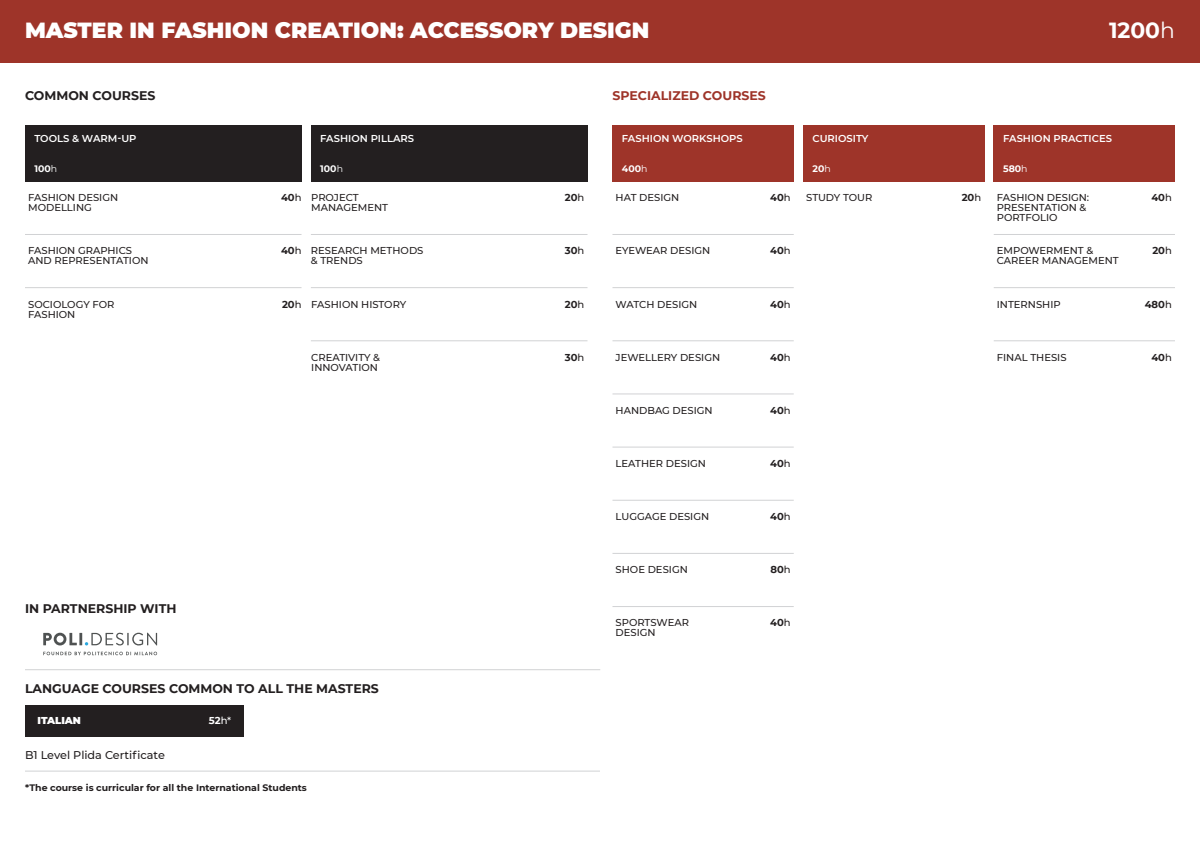
<style>
.page{position:relative;width:1200px;height:849px;background:#fff}
.page>*{position:absolute;margin:0;border:0;box-sizing:border-box;transform-origin:0 0}
.t1{font:900 21.88px "Montserrat";color:#fff}
.t2{font:700 21.88px "Montserrat";color:#fff}
.t3{font:700 12.5px "Montserrat";color:#231f20}
.t4{font:700 12.5px "Montserrat";color:#9e3429}
.t5{font:500 11.25px "Montserrat";color:#231f20}
.t6{font:500 10px/10px "Montserrat";color:#231f20}
.t7{font:600 10px "Montserrat";color:#fff}
.t8{font:700 10px "Montserrat";color:#231f20}
.t9{font:900 10px "Montserrat";color:#fff}
.t10{font:700 10px "Montserrat";color:#fff}
.t11{font:700 9.38px "Montserrat";color:#231f20}
.t12{font:700 9.38px "Montserrat";color:#fff}
.s1{font-weight:400}
.s2{font-weight:500}
</style>
<div class="page">
<svg style="left:43px;top:651px;width:114px;height:4px"></svg>
<svg style="left:43px;top:632px;width:114px;height:13px"></svg>
<div style="left:25px;top:705px;width:219px;height:31px;background:#231f20"></div>
<div style="left:0;top:0;width:1200px;height:62px;background:#9e3429"></div>
<div style="left:612px;top:125px;width:182px;height:56px;background:#9e3429"></div>
<div style="left:994px;top:125px;width:181px;height:56px;background:#9e3429"></div>
<div style="left:803px;top:125px;width:181px;height:56px;background:#9e3429"></div>
<div style="left:25px;top:125px;width:277px;height:56px;background:#231f20"></div>
<div style="left:311px;top:125px;width:277px;height:56px;background:#231f20"></div>
<hr style="left:25px;top:234px;width:277px;height:1px;background:#d1d2d4">
<hr style="left:25px;top:287px;width:277px;height:1px;background:#d1d2d4">
<hr style="left:25px;top:669px;width:575px;height:1px;background:#d1d2d4">
<hr style="left:25px;top:770px;width:575px;height:1px;background:#d1d2d4">
<hr style="left:311px;top:234px;width:277px;height:1px;background:#d1d2d4">
<hr style="left:311px;top:287px;width:277px;height:1px;background:#d1d2d4">
<hr style="left:311px;top:340px;width:277px;height:1px;background:#d1d2d4">
<hr style="left:613px;top:234px;width:181px;height:1px;background:#d1d2d4">
<hr style="left:613px;top:287px;width:181px;height:1px;background:#d1d2d4">
<hr style="left:613px;top:340px;width:181px;height:1px;background:#d1d2d4">
<hr style="left:613px;top:393px;width:181px;height:1px;background:#d1d2d4">
<hr style="left:613px;top:447px;width:181px;height:1px;background:#d1d2d4">
<hr style="left:613px;top:500px;width:181px;height:1px;background:#d1d2d4">
<hr style="left:613px;top:553px;width:181px;height:1px;background:#d1d2d4">
<hr style="left:613px;top:606px;width:181px;height:1px;background:#d1d2d4">
<hr style="left:994px;top:234px;width:181px;height:1px;background:#d1d2d4">
<hr style="left:994px;top:287px;width:181px;height:1px;background:#d1d2d4">
<hr style="left:994px;top:340px;width:181px;height:1px;background:#d1d2d4">
<h1 class="t1" style="left:25px;top:13px;width:626px">MASTER IN FASHION CREATION: ACCESSORY DESIGN</h1>
<h1 class="t2" style="left:1109px;top:14px;width:67px">1200<span class="s1">h</span></h1>
<p class="t3" style="left:25px;top:87px;width:132px">COMMON COURSES</p>
<p class="t4" style="left:613px;top:87px;width:155px">SPECIALIZED COURSES</p>
<p class="t7" style="left:34px;top:131px;width:104px">TOOLS &amp; WARM-UP</p>
<p class="t7" style="left:320px;top:131px;width:95px">FASHION PILLARS</p>
<p class="t7" style="left:622px;top:131px;width:122px">FASHION WORKSHOPS</p>
<p class="t7" style="left:813px;top:131px;width:58px">CURIOSITY</p>
<p class="t7" style="left:1003px;top:131px;width:110px">FASHION PRACTICES</p>
<p class="t12" style="left:34px;top:162px;width:24px">100<span class="s1">h</span></p>
<p class="t12" style="left:320px;top:162px;width:24px">100<span class="s1">h</span></p>
<p class="t12" style="left:622px;top:162px;width:27px">400<span class="s1">h</span></p>
<p class="t12" style="left:813px;top:162px;width:20px">20<span class="s1">h</span></p>
<p class="t12" style="left:1003px;top:162px;width:26px">580<span class="s1">h</span></p>
<p class="t6" style="left:28px;top:192px;width:92px">FASHION DESIGN<br>MODELLING</p>
<p class="t8" style="left:281px;top:190px;width:22px">40<span class="s2">h</span></p>
<p class="t6" style="left:28px;top:245px;width:122px">FASHION GRAPHICS<br>AND REPRESENTATION</p>
<p class="t8" style="left:281px;top:244px;width:22px">40<span class="s2">h</span></p>
<p class="t6" style="left:28px;top:298px;width:88px">SOCIOLOGY FOR<br>FASHION</p>
<p class="t8" style="left:282px;top:297px;width:21px">20<span class="s2">h</span></p>
<p class="t6" style="left:311px;top:192px;width:78px">PROJECT<br>MANAGEMENT</p>
<p class="t8" style="left:565px;top:190px;width:21px">20<span class="s2">h</span></p>
<p class="t6" style="left:311px;top:245px;width:114px">RESEARCH METHODS &amp; TRENDS</p>
<p class="t8" style="left:565px;top:244px;width:21px">30<span class="s2">h</span></p>
<p class="t6" style="left:311px;top:298px;width:97px">FASHION HISTORY</p>
<p class="t8" style="left:565px;top:297px;width:21px">20<span class="s2">h</span></p>
<p class="t6" style="left:311px;top:352px;width:70px">CREATIVITY &amp;<br>INNOVATION</p>
<p class="t8" style="left:565px;top:350px;width:21px">30<span class="s2">h</span></p>
<p class="t3" style="left:25px;top:599px;width:153px">IN PARTNERSHIP WITH</p>
<p class="t3" style="left:25px;top:679px;width:355px">LANGUAGE COURSES COMMON TO ALL THE MASTERS</p>
<p class="t9" style="left:38px;top:713px;width:45px">ITALIAN</p>
<p class="t10" style="left:209px;top:713px;width:24px">52<span class="s2">h*</span></p>
<p class="t5" style="left:25px;top:746px;width:141px">B1 Level Plida Certificate</p>
<p class="t11" style="left:25px;top:780px;width:283px">*The course is curricular for all the International Students</p>
<p class="t6" style="left:616px;top:192px;width:65px">HAT DESIGN</p>
<p class="t8" style="left:770px;top:190px;width:22px">40<span class="s2">h</span></p>
<p class="t6" style="left:616px;top:245px;width:96px">EYEWEAR DESIGN</p>
<p class="t8" style="left:770px;top:244px;width:22px">40<span class="s2">h</span></p>
<p class="t6" style="left:616px;top:298px;width:83px">WATCH DESIGN</p>
<p class="t8" style="left:770px;top:297px;width:22px">40<span class="s2">h</span></p>
<p class="t6" style="left:806px;top:192px;width:68px">STUDY TOUR</p>
<p class="t8" style="left:962px;top:190px;width:21px">20<span class="s2">h</span></p>
<p class="t6" style="left:997px;top:192px;width:94px">FASHION DESIGN:<br>PRESENTATION &amp;<br>PORTFOLIO</p>
<p class="t8" style="left:1151px;top:190px;width:22px">40<span class="s2">h</span></p>
<p class="t6" style="left:997px;top:245px;width:123px">EMPOWERMENT &amp;<br>CAREER MANAGEMENT</p>
<p class="t8" style="left:1152px;top:243px;width:21px">20<span class="s2">h</span></p>
<p class="t6" style="left:997px;top:298px;width:65px">INTERNSHIP</p>
<p class="t8" style="left:1145px;top:297px;width:29px">480<span class="s2">h</span></p>
<p class="t6" style="left:616px;top:352px;width:106px">JEWELLERY DESIGN</p>
<p class="t8" style="left:770px;top:350px;width:22px">40<span class="s2">h</span></p>
<p class="t6" style="left:997px;top:352px;width:71px">FINAL THESIS</p>
<p class="t8" style="left:1151px;top:350px;width:22px">40<span class="s2">h</span></p>
<p class="t6" style="left:616px;top:405px;width:99px">HANDBAG DESIGN</p>
<p class="t8" style="left:770px;top:403px;width:22px">40<span class="s2">h</span></p>
<p class="t6" style="left:616px;top:458px;width:92px">LEATHER DESIGN</p>
<p class="t8" style="left:770px;top:456px;width:22px">40<span class="s2">h</span></p>
<p class="t6" style="left:616px;top:511px;width:95px">LUGGAGE DESIGN</p>
<p class="t8" style="left:770px;top:509px;width:22px">40<span class="s2">h</span></p>
<p class="t6" style="left:616px;top:564px;width:74px">SHOE DESIGN</p>
<p class="t8" style="left:770px;top:562px;width:22px">80<span class="s2">h</span></p>
<p class="t6" style="left:616px;top:617px;width:75px">SPORTSWEAR<br>DESIGN</p>
<p class="t8" style="left:770px;top:615px;width:22px">40<span class="s2">h</span></p>
</div>
